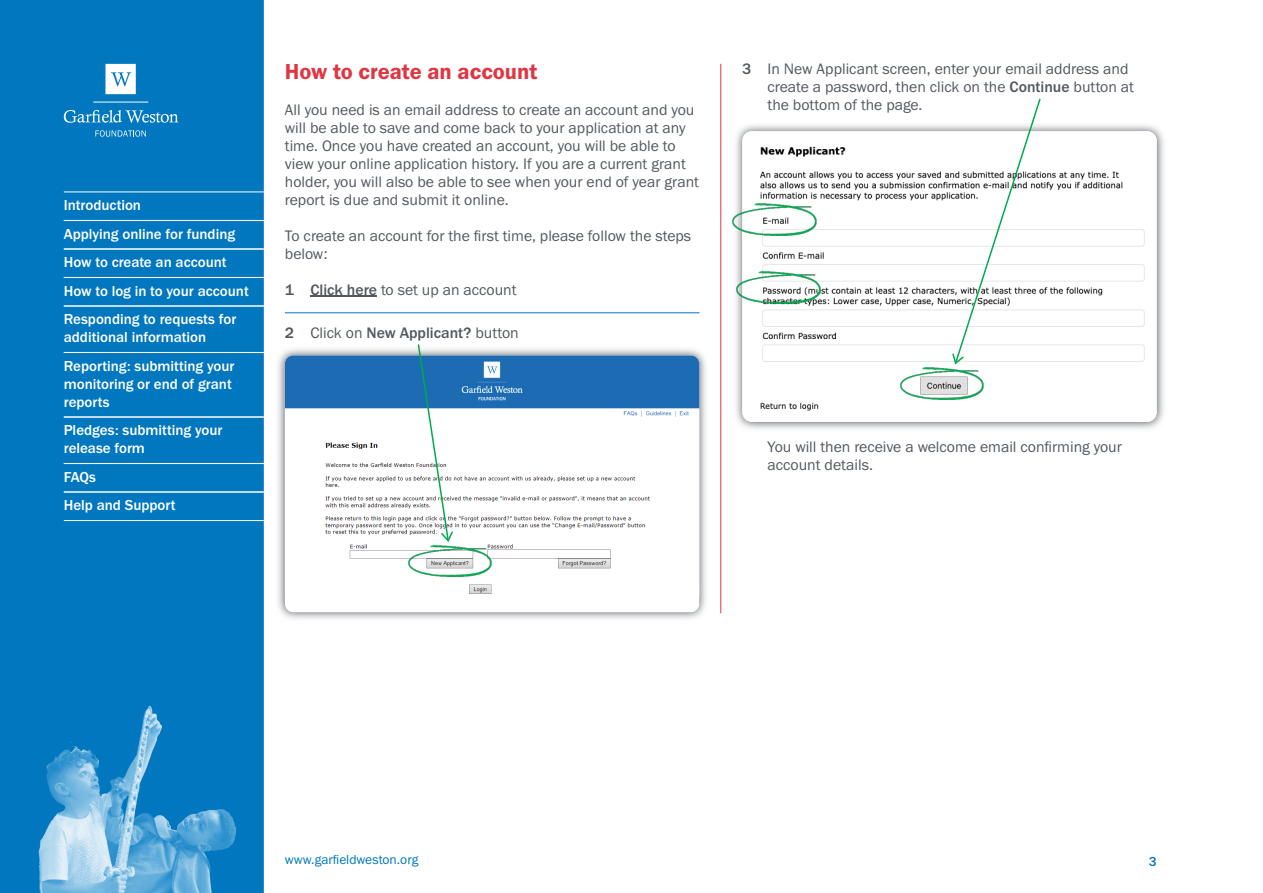
<style>
.page{position:relative;width:1263px;height:893px;background:#fff}
.page>*{position:absolute;margin:0;border:0;box-sizing:border-box;transform-origin:0 0}
.t1{font:22.5px "Franklin Gothic URW Dem";color:#e03643}
.t2{font:15.75px/18px "Franklin Gothic URW Boo";color:#535860}
.t3{font:500 15.75px "Franklin Gothic URW";color:#535860}
.t4{font:500 15px/28.5px "Franklin Gothic URW";color:#fff}
.t5{font:13.5px "Franklin Gothic URW Boo";color:#0077bf}
.t6{font:500 13.5px "Franklin Gothic URW";color:#0077bf}
.s1{font-family:"Franklin Gothic URW";font-weight:500}
.s2{font-family:"Franklin Gothic URW Boo";font-weight:400}
</style>
<div class="page">
<hr style="left:720px;top:64px;width:1px;height:549px;background:#e03643">
<hr style="left:285px;top:312px;width:414px;height:1px;background:#0077bf">
<hr style="left:310px;top:296px;width:67px;height:1px;background:#535860">
<div style="left:0;top:0;width:264px;height:893px;background:#0077bf"></div>
<hr style="left:93px;top:102px;width:55px;height:1px;background:#fff">
<svg style="left:105px;top:64px;width:31px;height:30px"></svg>
<svg style="left:64px;top:110px;width:114px;height:13px"></svg>
<svg style="left:95px;top:130px;width:51px;height:7px"></svg>
<img style="left:39px;top:705px;width:197px;height:188px">
<hr style="left:64px;top:192px;width:200px;height:1px;background:#fff">
<hr style="left:64px;top:220px;width:200px;height:1px;background:#fff">
<hr style="left:64px;top:249px;width:200px;height:1px;background:#fff">
<hr style="left:64px;top:277px;width:200px;height:1px;background:#fff">
<hr style="left:64px;top:306px;width:200px;height:1px;background:#fff">
<hr style="left:64px;top:352px;width:200px;height:1px;background:#fff">
<hr style="left:64px;top:417px;width:200px;height:1px;background:#fff">
<hr style="left:64px;top:463px;width:200px;height:1px;background:#fff">
<hr style="left:64px;top:492px;width:200px;height:1px;background:#fff">
<hr style="left:64px;top:520px;width:200px;height:1px;background:#fff">
<img style="left:278px;top:349px;width:428px;height:270px">
<div style="left:285px;top:355px;width:414px;height:257px;background:#fff;border-radius:8px"></div>
<img style="left:285px;top:355px;width:414px;height:239px">
<img style="left:732px;top:125px;width:432px;height:304px">
<img style="left:742px;top:131px;width:415px;height:291px;border-radius:9px">
<svg style="left:458px;top:579px;width:4px;height:4px"></svg>
<svg style="left:951px;top:98px;width:90px;height:268px"></svg>
<img style="left:900px;top:368px;width:84px;height:32px">
<img style="left:737px;top:272px;width:83px;height:32px">
<img style="left:733px;top:204px;width:83px;height:32px">
<img style="left:408px;top:545px;width:84px;height:33px">
<img style="left:417px;top:344px;width:37px;height:203px">
<p class="t4" style="left:64px;top:194px;width:187px">Introduction<br>Applying online for funding<br>How to create an account<br>How to log in to your account<br>Responding to requests for</p>
<p class="t4" style="left:64px;top:326px;width:172px">additional information<br>Reporting: submitting your</p>
<p class="t4" style="left:64px;top:377px;width:170px;line-height:18px">monitoring or end of grant reports</p>
<p class="t4" style="left:64px;top:424px;width:160px;line-height:18px">Pledges: submitting your release form</p>
<p class="t4" style="left:64px;top:465px;width:113px">FAQs<br>Help and Support</p>
<h1 class="t1" style="left:285px;top:64px;width:254px">How to create an account</h1>
<p class="t2" style="left:285px;top:103px;width:416px">All you need is an email address to create an account and you will be able to save and come back to your application at any time. Once you have created an account, you will be able to view your online application history. If you are a current grant holder, you will also be able to see when your end of year grant report is due and submit it online.</p>
<p class="t2" style="left:285px;top:229px;width:408px">To create an account for the first time, please follow the steps below:</p>
<p class="t2" style="left:285px;top:283px;width:233px"><span class="s1">1 Click here</span> to set up an account</p>
<p class="t3" style="left:285px;top:328px;width:235px">2 <span class="s2">Click on</span> New Applicant? <span class="s2">button</span></p>
<p class="t2" style="left:767px;top:63px;width:368px;text-indent:-26px"><span class="s1">3</span> In New Applicant screen, enter your email address and create a password, then click on the <span class="s1">Continue</span> button at the bottom of the page.</p>
<p class="t2" style="left:767px;top:441px;width:356px">You will then receive a welcome email confirming your account details.</p>
<p class="t5" style="left:285px;top:855px;width:135px">www.garfieldweston.org</p>
<p class="t6" style="left:1149px;top:857px;width:9px">3</p>
</div>
